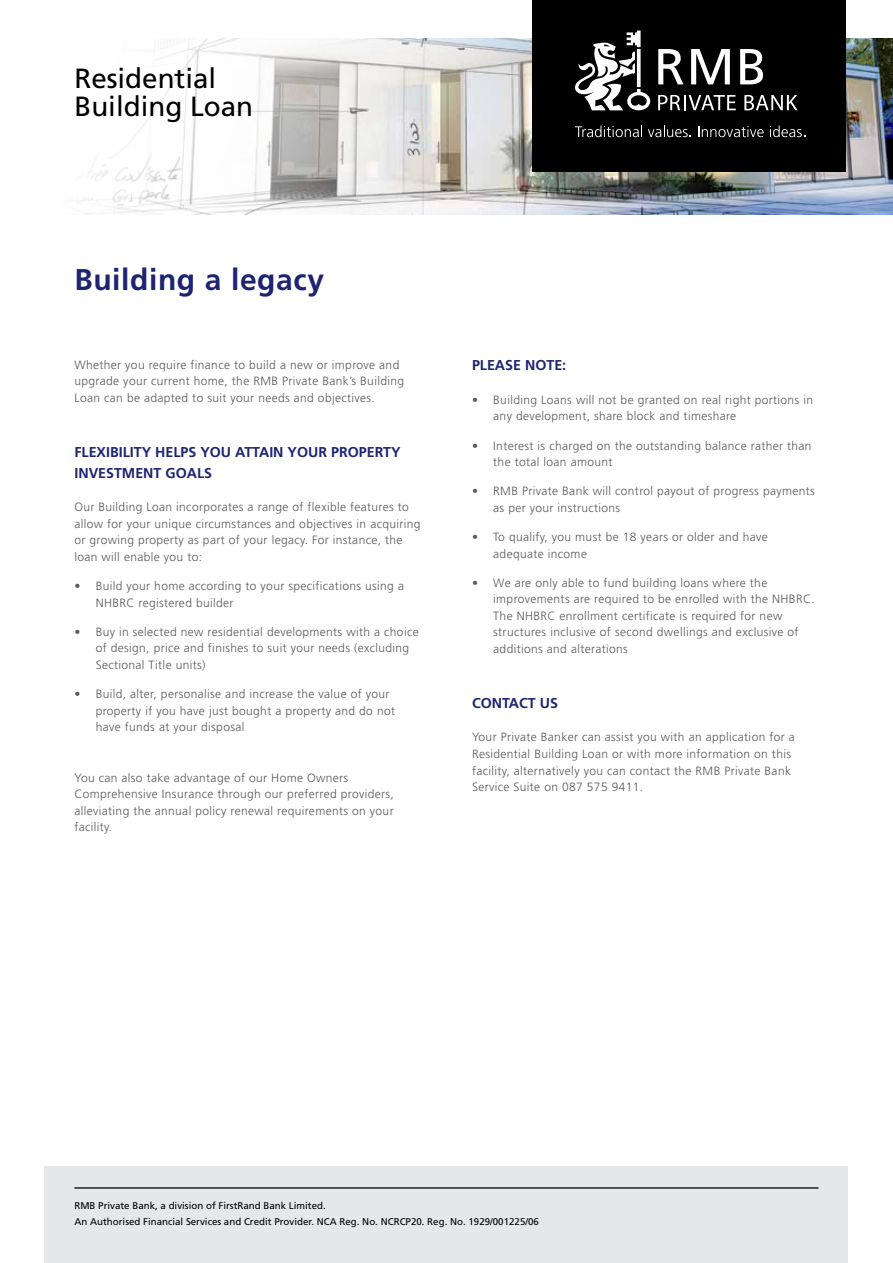
<style>
.page{position:relative;width:893px;height:1263px;background:#fff}
.page>*{position:absolute;margin:0;border:0;box-sizing:border-box;transform-origin:0 0}
.t1{font:700 30px "Frutiger LT Std";letter-spacing:.02em;color:#1d2472}
.t2{font:27.75px/28.5px "Frutiger LT Std";color:#000}
.t3{font:700 14.25px/21px "Frutiger LT Std";color:#1d2472}
.t4{font:300 12px/16.5px "Frutiger LT Std";letter-spacing:.03em;color:#58595b}
.t5{font:9.75px/15.5px "Frutiger LT Std";color:#000}
</style>
<div class="page">
<div style="left:45px;top:1166px;width:803px;height:97px;background:#e6e7e8"></div>
<hr style="left:74px;top:1187px;width:745px;height:1px;background:#000">
<img style="left:747px;top:38px;width:146px;height:177px">
<svg style="left:81px;top:38px;width:666px;height:177px"></svg>
<div style="left:532px;top:0;width:314px;height:172px;background:#000"></div>
<svg style="left:658px;top:49px;width:105px;height:35px"></svg>
<svg style="left:658px;top:95px;width:78px;height:15px"></svg>
<svg style="left:744px;top:95px;width:54px;height:15px"></svg>
<svg style="left:575px;top:31px;width:75px;height:79px"></svg>
<svg style="left:575px;top:126px;width:67px;height:11px"></svg>
<svg style="left:648px;top:126px;width:43px;height:11px"></svg>
<svg style="left:698px;top:126px;width:66px;height:11px"></svg>
<svg style="left:770px;top:126px;width:35px;height:11px"></svg>
<h2 class="t2" style="left:74px;top:64px;width:180px">Residential<br>Building Loan</h2>
<h1 class="t1" style="left:74px;top:262px;width:251px">Building a legacy</h1>
<p class="t4" style="left:74px;top:356px;width:331px">Whether you require finance to build a new or improve and upgrade your current home, the RMB Private Bank’s Building<br>Loan can be adapted to suit your needs and objectives.</p>
<p class="t3" style="left:74px;top:441px;width:328px">FLEXIBILITY HELPS YOU ATTAIN YOUR PROPERTY<br>INVESTMENT GOALS</p>
<p class="t4" style="left:74px;top:499px;width:348px">Our Building Loan incorporates a range of flexible features to allow for your unique circumstances and objectives in acquiring or growing property as part of your legacy. For instance, the loan will enable you to:</p>
<p class="t4" style="left:96px;top:578px;width:310px;text-indent:-21px">• Build your home according to your specifications using a<br>NHBRC registered builder</p>
<p class="t4" style="left:96px;top:623px;width:325px;text-indent:-21px">• Buy in selected new residential developments with a choice of design, price and finishes to suit your needs (excluding<br>Sectional Title units)</p>
<p class="t4" style="left:96px;top:686px;width:301px;text-indent:-21px">• Build, alter, personalise and increase the value of your property if you have just bought a property and do not have funds at your disposal</p>
<p class="t4" style="left:74px;top:769px;width:321px">You can also take advantage of our Home Owners Comprehensive Insurance through our preferred providers, alleviating the annual policy renewal requirements on your facility.</p>
<p class="t3" style="left:472px;top:355px;width:96px">PLEASE NOTE:</p>
<p class="t4" style="left:493px;top:392px;width:321px;text-indent:-21px">• Building Loans will not be granted on real right portions in any development, share block and timeshare</p>
<p class="t4" style="left:493px;top:437px;width:320px;text-indent:-21px">• Interest is charged on the outstanding balance rather than the total loan amount</p>
<p class="t4" style="left:493px;top:483px;width:323px;text-indent:-21px">• RMB Private Bank will control payout of progress payments as per your instructions</p>
<p class="t4" style="left:493px;top:529px;width:276px;text-indent:-21px">• To qualify, you must be 18 years or older and have adequate income</p>
<p class="t4" style="left:493px;top:575px;width:323px;text-indent:-21px">• We are only able to fund building loans where the improvements are required to be enrolled with the NHBRC.<br>The NHBRC enrollment certificate is required for new structures inclusive of second dwellings and exclusive of additions and alterations</p>
<p class="t3" style="left:472px;top:693px;width:87px">CONTACT US</p>
<p class="t4" style="left:472px;top:729px;width:324px">Your Private Banker can assist you with an application for a Residential Building Loan or with more information on this facility, alternatively you can contact the RMB Private Bank Service Suite on 087 575 9411.</p>
<p class="t5" style="left:74px;top:1198px;width:466px">RMB Private Bank, a division of FirstRand Bank Limited.<br>An Authorised Financial Services and Credit Provider. NCA Reg. No. NCRCP20. Reg. No. 1929/001225/06</p>
</div>
